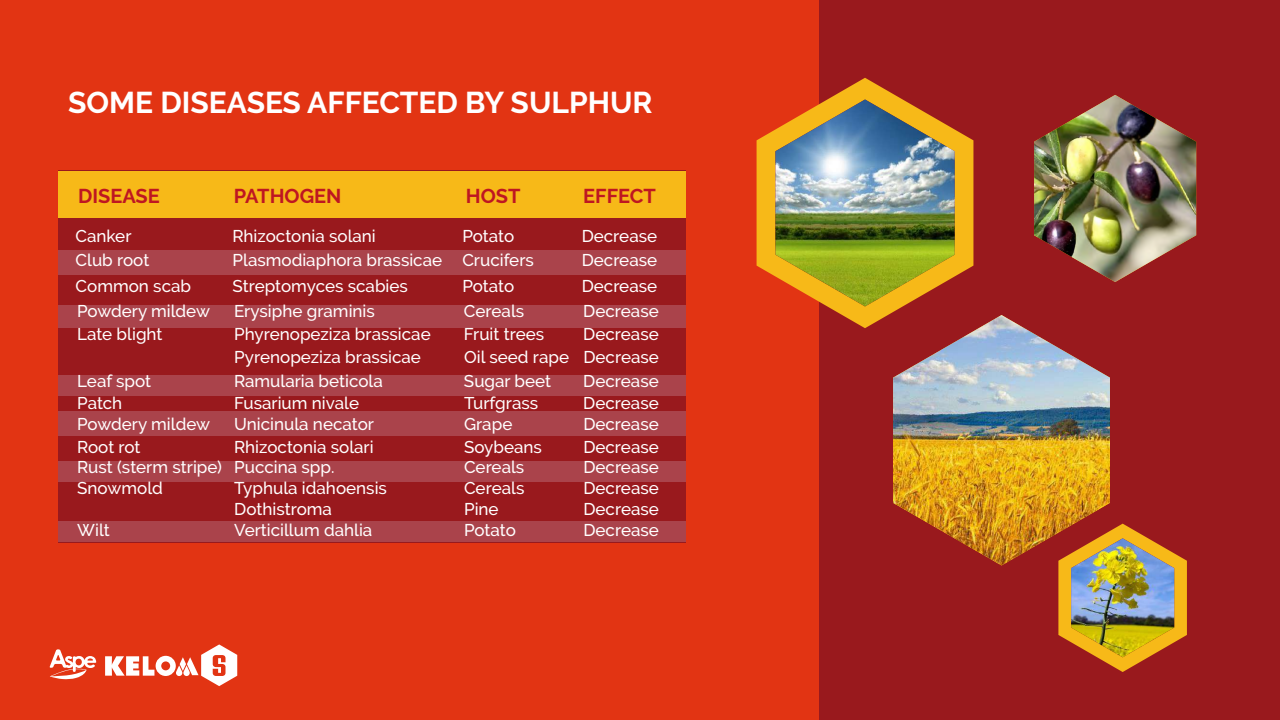
<style>
.page{position:relative;width:1280px;height:720px;background:#fff}
.page>*{position:absolute;margin:0;border:0;box-sizing:border-box;transform-origin:0 0}
.t1{font:700 30px "Raleway";color:#fff}
.t2{font:700 20px "Raleway";color:#be1622}
.t3{font:500 17px "Raleway";color:#fff}
</style>
<div class="page">
<div style="left:0;top:0;width:819px;height:720px;background:#e23413"></div>
<svg style="left:50px;top:649px;width:46px;height:30px"></svg>
<svg style="left:105px;top:644px;width:132px;height:42px"></svg>
<div style="left:819px;top:0;width:461px;height:720px;background:#99191d"></div>
<svg style="left:757px;top:78px;width:216px;height:250px"></svg>
<svg style="left:1058px;top:524px;width:129px;height:148px"></svg>
<img style="left:775px;top:99px;width:180px;height:207px">
<img style="left:1034px;top:95px;width:162px;height:187px">
<img style="left:893px;top:315px;width:217px;height:250px">
<img style="left:1071px;top:538px;width:103px;height:119px">
<div style="left:58px;top:171px;width:628px;height:372px;background:#99191d"></div>
<div style="left:58px;top:171px;width:628px;height:47px;background:#f7b918"></div>
<div style="left:58px;top:250px;width:628px;height:25px;background:#aa434b"></div>
<div style="left:58px;top:305px;width:628px;height:22px;background:#aa434b"></div>
<div style="left:58px;top:375px;width:628px;height:21px;background:#aa434b"></div>
<div style="left:58px;top:411px;width:628px;height:24px;background:#aa434b"></div>
<div style="left:58px;top:461px;width:628px;height:21px;background:#aa434b"></div>
<div style="left:58px;top:521px;width:628px;height:21px;background:#aa434b"></div>
<h1 class="t1" style="left:68px;top:86px;width:586px">SOME DISEASES AFFECTED BY SULPHUR</h1>
<p class="t2" style="left:78px;top:185px;width:83px">DISEASE</p>
<p class="t2" style="left:234px;top:185px;width:109px">PATHOGEN</p>
<p class="t2" style="left:466px;top:185px;width:56px">HOST</p>
<p class="t2" style="left:583px;top:185px;width:74px">EFFECT</p>
<p class="t3" style="left:76px;top:226px;width:57px">Canker</p>
<p class="t3" style="left:233px;top:226px;width:145px">Rhizoctonia solani</p>
<p class="t3" style="left:462px;top:226px;width:53px">Potato</p>
<p class="t3" style="left:582px;top:226px;width:77px">Decrease</p>
<p class="t3" style="left:76px;top:251px;width:75px">Club root</p>
<p class="t3" style="left:233px;top:251px;width:303px">Plasmodiaphora brassicae Crucifers</p>
<p class="t3" style="left:582px;top:251px;width:77px">Decrease</p>
<p class="t3" style="left:76px;top:277px;width:117px">Common scab</p>
<p class="t3" style="left:233px;top:277px;width:177px">Streptomyces scabies</p>
<p class="t3" style="left:462px;top:277px;width:53px">Potato</p>
<p class="t3" style="left:582px;top:277px;width:77px">Decrease</p>
<p class="t3" style="left:77px;top:301px;width:134px">Powdery mildew</p>
<p class="t3" style="left:234px;top:301px;width:142px">Erysiphe graminis</p>
<p class="t3" style="left:464px;top:301px;width:62px">Cereals</p>
<p class="t3" style="left:583px;top:301px;width:77px">Decrease</p>
<p class="t3" style="left:77px;top:324px;width:87px">Late blight</p>
<p class="t3" style="left:234px;top:324px;width:198px">Phyrenopeziza brassicae</p>
<p class="t3" style="left:464px;top:324px;width:82px">Fruit trees</p>
<p class="t3" style="left:583px;top:324px;width:77px">Decrease</p>
<p class="t3" style="left:77px;top:371px;width:75px">Leaf spot</p>
<p class="t3" style="left:234px;top:371px;width:150px">Ramularia beticola</p>
<p class="t3" style="left:464px;top:371px;width:89px">Sugar beet</p>
<p class="t3" style="left:583px;top:371px;width:77px">Decrease</p>
<p class="t3" style="left:77px;top:393px;width:47px">Patch</p>
<p class="t3" style="left:234px;top:393px;width:126px">Fusarium nivale</p>
<p class="t3" style="left:464px;top:393px;width:76px">Turfgrass</p>
<p class="t3" style="left:583px;top:393px;width:77px">Decrease</p>
<p class="t3" style="left:77px;top:414px;width:134px">Powdery mildew</p>
<p class="t3" style="left:234px;top:414px;width:141px">Unicinula necator</p>
<p class="t3" style="left:464px;top:414px;width:50px">Grape</p>
<p class="t3" style="left:583px;top:414px;width:77px">Decrease</p>
<p class="t3" style="left:77px;top:437px;width:65px">Root rot</p>
<p class="t3" style="left:234px;top:437px;width:141px">Rhizoctonia solari</p>
<p class="t3" style="left:464px;top:437px;width:79px">Soybeans</p>
<p class="t3" style="left:583px;top:437px;width:77px">Decrease</p>
<p class="t3" style="left:77px;top:458px;width:259px">Rust (sterm stripe) Puccina spp.</p>
<p class="t3" style="left:464px;top:458px;width:62px">Cereals</p>
<p class="t3" style="left:583px;top:458px;width:77px">Decrease</p>
<p class="t3" style="left:77px;top:479px;width:87px">Snowmold</p>
<p class="t3" style="left:234px;top:479px;width:154px">Typhula idahoensis</p>
<p class="t3" style="left:464px;top:479px;width:62px">Cereals</p>
<p class="t3" style="left:583px;top:479px;width:77px">Decrease</p>
<p class="t3" style="left:77px;top:520px;width:34px">Wilt</p>
<p class="t3" style="left:234px;top:520px;width:140px">Verticillum dahlia</p>
<p class="t3" style="left:464px;top:520px;width:53px">Potato</p>
<p class="t3" style="left:583px;top:520px;width:77px">Decrease</p>
<p class="t3" style="left:234px;top:348px;width:188px">Pyrenopeziza brassicae</p>
<p class="t3" style="left:464px;top:348px;width:196px">Oil seed rape Decrease</p>
<p class="t3" style="left:234px;top:499px;width:99px">Dothistroma</p>
<p class="t3" style="left:464px;top:499px;width:36px">Pine</p>
<p class="t3" style="left:583px;top:499px;width:77px">Decrease</p>
</div>
